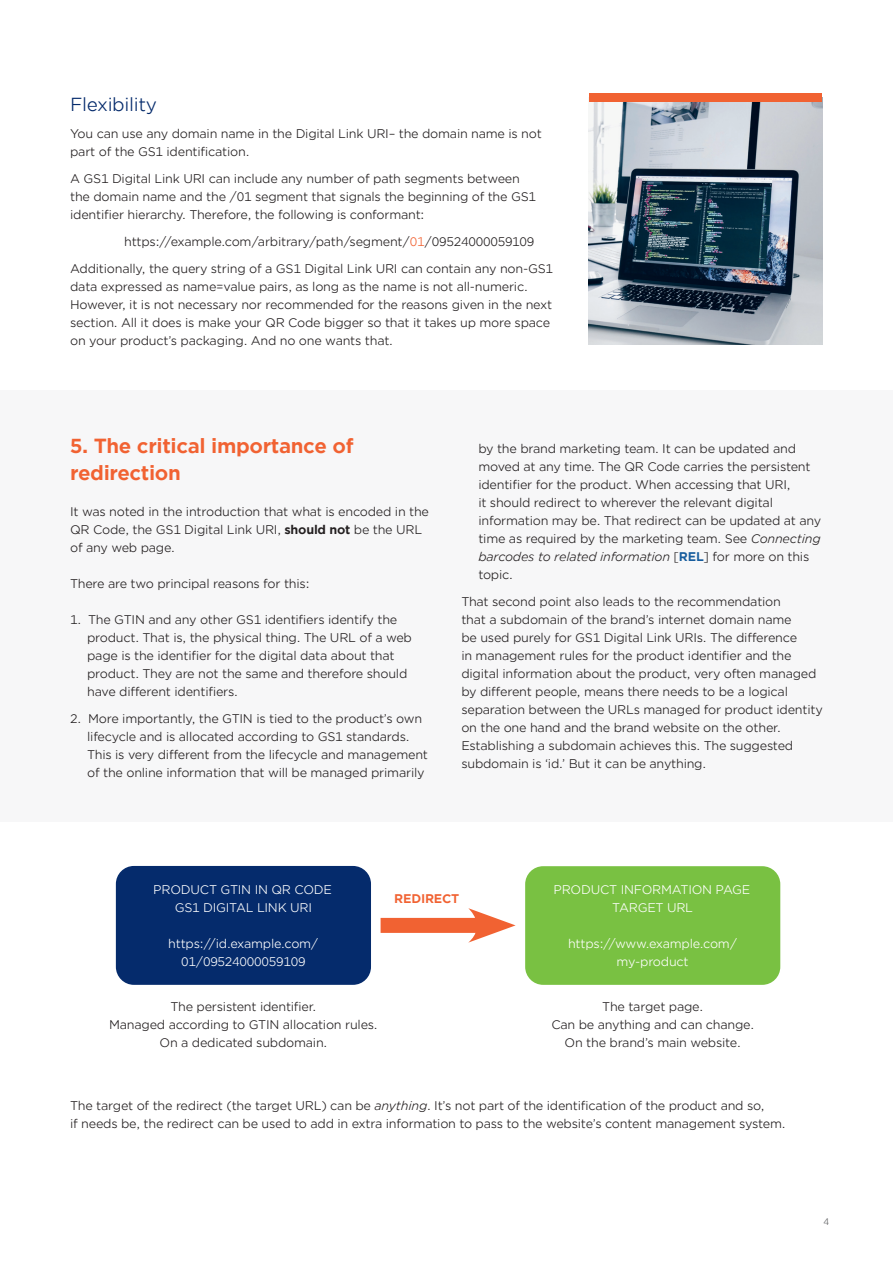
<style>
.page{position:relative;width:893px;height:1263px;background:#fff}
.page>*{position:absolute;margin:0;border:0;box-sizing:border-box;transform-origin:0 0}
.t1{font:700 19.5px/27px "Gotham Office";letter-spacing:-.02em;color:#f16232}
.t2{font:18px "Gotham Office";letter-spacing:-.02em;color:#052b6c}
.t3{font:12px/18px "Gotham Office";letter-spacing:-.02em;color:#231f20}
.t4{font:12px/18px "Gotham Office";letter-spacing:-.02em;color:#fff;text-align:center}
.t5{font:700 12px "Gotham Office";letter-spacing:-.02em;color:#f16232}
.t6{font:9px "Gotham Office";color:#57585a}
.s1{color:#f16232}
.s2{font-weight:700}
.s3{font-style:italic}
.s4{font-weight:700;color:#175d9e}
</style>
<div class="page">
<div style="left:0;top:390px;width:893px;height:432px;background:#f7f7f8"></div>
<img style="left:589px;top:98px;width:234px;height:247px">
<div style="left:589px;top:93px;width:232px;height:9px;background:#f16232"></div>
<div style="left:116px;top:866px;width:255px;height:119px;background:#052b6c;border-radius:18px"></div>
<div style="left:525px;top:866px;width:255px;height:119px;background:#79c142;border-radius:18px"></div>
<div style="left:381px;top:918px;width:107px;height:15px;background:#f16232"></div>
<svg style="left:468px;top:908px;width:48px;height:35px"></svg>
<h2 class="t2" style="left:70px;top:92px;width:88px">Flexibility</h2>
<p class="t3" style="left:70px;top:124px;width:473px">You can use any domain name in the Digital Link URI– the domain name is not part of the GS1 identification.</p>
<p class="t3" style="left:70px;top:169px;width:467px">A GS1 Digital Link URI can include any number of path segments between the domain name and the /01 segment that signals the beginning of the GS1 identifier hierarchy. Therefore, the following is conformant:</p>
<p class="t3" style="left:124px;top:232px;width:412px">https://example.com/arbitrary/path/segment/<span class="s1">01</span>/09524000059109</p>
<p class="t3" style="left:70px;top:259px;width:484px">Additionally, the query string of a GS1 Digital Link URI can contain any non-GS1 data expressed as name=value pairs, as long as the name is not all-numeric.<br>However, it is not necessary nor recommended for the reasons given in the next section. All it does is make your QR Code bigger so that it takes up more space on your product’s packaging. And no one wants that.</p>
<h1 class="t1" style="left:70px;top:432px;width:285px">5. The critical importance of redirection</h1>
<p class="t3" style="left:70px;top:502px;width:360px">It was noted in the introduction that what is encoded in the<br>QR Code, the GS1 Digital Link URI, <span class="s2">should not</span> be the URL of any web page.</p>
<p class="t3" style="left:70px;top:574px;width:241px">There are two principal reasons for this:</p>
<p class="t3" style="left:87px;top:610px;width:326px;text-indent:-17px">1. The GTIN and any other GS1 identifiers identify the product. That is, the physical thing. The URL of a web page is the identifier for the digital data about that product. They are not the same and therefore should have different identifiers.</p>
<p class="t3" style="left:87px;top:709px;width:342px;text-indent:-17px">2. More importantly, the GTIN is tied to the product’s own lifecycle and is allocated according to GS1 standards.<br>This is very different from the lifecycle and management of the online information that will be managed primarily</p>
<p class="t3" style="left:478px;top:439px;width:344px">by the brand marketing team. It can be updated and moved at any time. The QR Code carries the persistent identifier for the product. When accessing that URI,<br>it should redirect to wherever the relevant digital information may be. That redirect can be updated at any time as required by the marketing team. See <span class="s3">Connecting barcodes to related information</span> [<span class="s4">REL</span>] for more on this topic.</p>
<p class="t3" style="left:461px;top:592px;width:363px">That second point also leads to the recommendation<br>that a subdomain of the brand’s internet domain name<br>be used purely for GS1 Digital Link URIs. The difference<br>in management rules for the product identifier and the digital information about the product, very often managed by different people, means there needs to be a logical separation between the URLs managed for product identity on the one hand and the brand website on the other.<br>Establishing a subdomain achieves this. The suggested subdomain is ‘id.’ But it can be anything.</p>
<p class="t4" style="left:153px;top:880px;width:180px">PRODUCT GTIN IN QR CODE<br>GS1 DIGITAL LINK URI</p>
<p class="t4" style="left:168px;top:934px;width:152px">https://id.example.com/<br>01/09524000059109</p>
<p class="t3" style="left:109px;top:997px;width:270px;text-align:center">The persistent identifier.<br>Managed according to GTIN allocation rules.<br>On a dedicated subdomain.</p>
<p class="t5" style="left:394px;top:890px;width:67px">REDIRECT</p>
<p class="t4" style="left:553px;top:880px;width:198px">PRODUCT INFORMATION PAGE<br>TARGET URL</p>
<p class="t4" style="left:568px;top:934px;width:171px">https://www.example.com/ my-product</p>
<p class="t3" style="left:551px;top:997px;width:204px;text-align:center">The target page.<br>Can be anything and can change.<br>On the brand’s main website.</p>
<p class="t3" style="left:70px;top:1096px;width:717px">The target of the redirect (the target URL) can be <span class="s3">anything</span>. It’s not part of the identification of the product and so,<br>if needs be, the redirect can be used to add in extra information to pass to the website’s content management system.</p>
<p class="t6" style="left:823px;top:1216px;width:7px">4</p>
</div>
